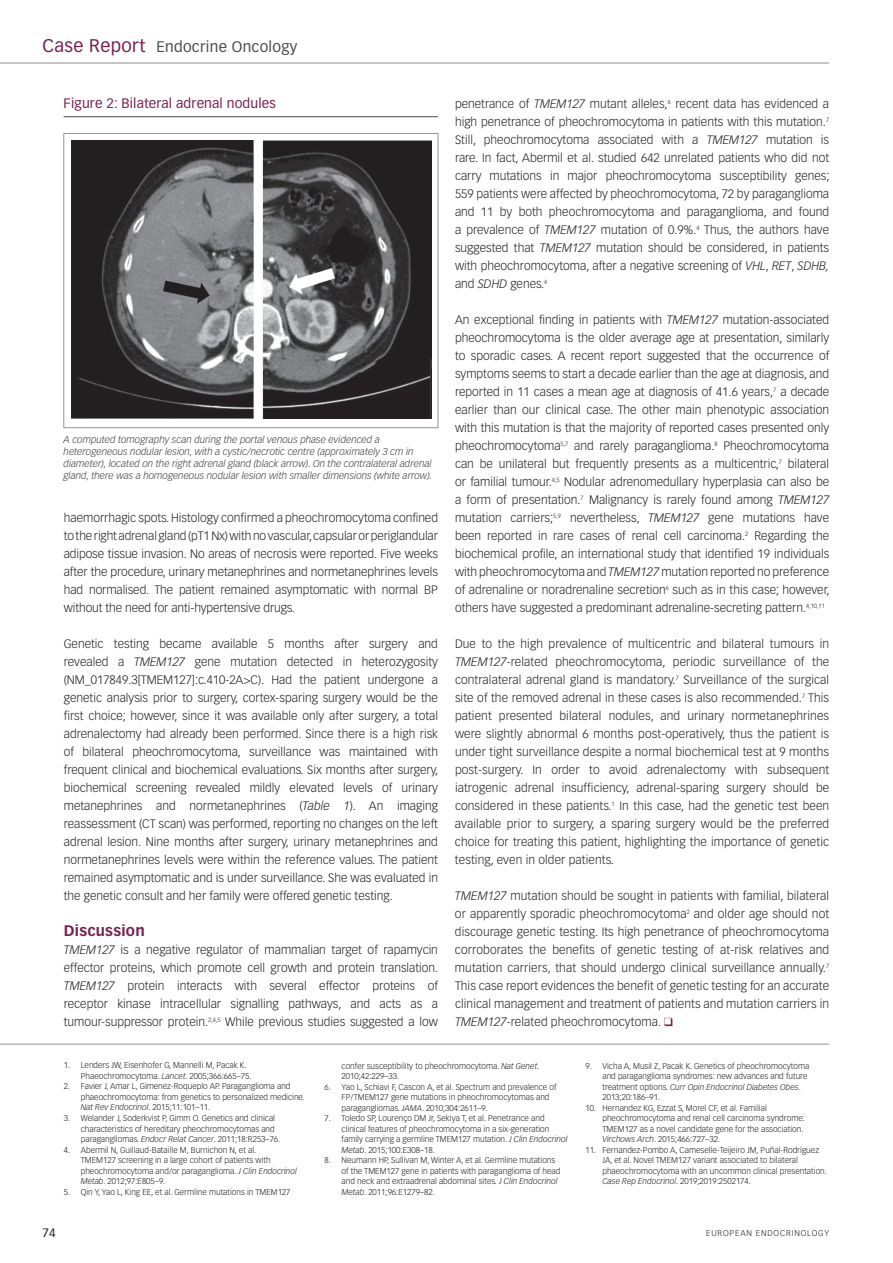
<style>
.page{position:relative;width:893px;height:1263px;background:#fff}
.page>*{position:absolute;margin:0;border:0;box-sizing:border-box;transform-origin:0 0}
.t1{font:15px "Vectora LT Std";letter-spacing:.02em;color:#4b4c4d}
.t2{font:700 15px "Vectora LT Std";letter-spacing:.02em;color:#7b1f4f}
.t3{font:13.5px "Vectora LT Std";letter-spacing:.01em;color:#7b1f4f}
.t4{font:300 12px/18px "Vectora LT Std";color:#231f20;text-align:justify}
.t5{font:12px "Vectora LT Std";color:#231f20}
.t6{font:italic 300 9.75px/12px "Vectora LT Std";color:#3e3e3f}
.t7{font:300 8.25px/10.5px "Vectora LT Std";color:#231f20}
.t8{font:300 8.25px "Vectora LT Std";letter-spacing:.1em;color:#231f20}
.s1{font-size:18px;color:#7b1f4f}
.s2{font-style:italic}
</style>
<div class="page">
<hr style="left:0;top:63px;width:829px;height:1px;background:#231f20">
<svg style="left:664px;top:1018px;width:8px;height:8px"></svg>
<hr style="left:0;top:1044px;width:829px;height:1px;background:#231f20">
<hr style="left:64px;top:116px;width:374px;height:1px;background:#4b4c4d">
<img style="left:71px;top:141px;width:360px;height:278px">
<div style="left:64px;top:133px;width:374px;height:295px;border:1px solid #939598"></div>
<p class="t1" style="left:43px;top:38px;width:256px"><span class="s1">Case Report</span> Endocrine Oncology</p>
<p class="t3" style="left:64px;top:95px;width:214px">Figure 2: Bilateral adrenal nodules</p>
<p class="t6" style="left:64px;top:434px;width:370px">A computed tomography scan during the portal venous phase evidenced a heterogeneous nodular lesion, with a cystic/necrotic centre (approximately 3 cm in diameter), located on the right adrenal gland (black arrow). On the contralateral adrenal gland, there was a homogeneous nodular lesion with smaller dimensions (white arrow).</p>
<p class="t4" style="left:64px;top:509px;width:376px">haemorrhagic spots. Histology confirmed a pheochromocytoma confined to the right adrenal gland (pT1 Nx) with no vascular, capsular or periglandular adipose tissue invasion. No areas of necrosis were reported. Five weeks after the procedure, urinary metanephrines and normetanephrines levels had normalised. The patient remained asymptomatic with normal BP without the need for anti-hypertensive drugs.</p>
<p class="t4" style="left:64px;top:635px;width:376px">Genetic testing became available 5 months after surgery and revealed a <span class="s2">TMEM127</span> gene mutation detected in heterozygosity (NM_017849.3[TMEM127]:c.410-2A&gt;C). Had the patient undergone a genetic analysis prior to surgery, cortex-sparing surgery would be the first choice; however, since it was available only after surgery, a total adrenalectomy had already been performed. Since there is a high risk of bilateral pheochromocytoma, surveillance was maintained with frequent clinical and biochemical evaluations. Six months after surgery, biochemical screening revealed mildly elevated levels of urinary metanephrines and normetanephrines (<span class="s2">Table 1</span>). An imaging reassessment (CT scan) was performed, reporting no changes on the left adrenal lesion. Nine months after surgery, urinary metanephrines and normetanephrines levels were within the reference values. The patient remained asymptomatic and is under surveillance. She was evaluated in the genetic consult and her family were offered genetic testing.</p>
<p class="t2" style="left:64px;top:922px;width:83px">Discussion</p>
<p class="t4" style="left:64px;top:941px;width:376px"><span class="s2">TMEM127</span> is a negative regulator of mammalian target of rapamycin effector proteins, which promote cell growth and protein translation.<br><span class="s2">TMEM127</span> protein interacts with several effector proteins of receptor kinase intracellular signalling pathways, and acts as a tumour-suppressor protein.<sup>2,4,5</sup> While previous studies suggested a low</p>
<p class="t4" style="left:455px;top:95px;width:376px">penetrance of <span class="s2">TMEM127</span> mutant alleles,<sup>6</sup> recent data has evidenced a high penetrance of pheochromocytoma in patients with this mutation.<sup>7<br></sup>Still, pheochromocytoma associated with a <span class="s2">TMEM127</span> mutation is rare. In fact, Abermil et al. studied 642 unrelated patients who did not carry mutations in major pheochromocytoma susceptibility genes; 559 patients were affected by pheochromocytoma, 72 by paraganglioma and 11 by both pheochromocytoma and paraganglioma, and found a prevalence of <span class="s2">TMEM127</span> mutation of 0.9%.<sup>4</sup> Thus, the authors have suggested that <span class="s2">TMEM127</span> mutation should be considered, in patients with pheochromocytoma, after a negative screening of <span class="s2">VHL</span>, <span class="s2">RET</span>, <span class="s2">SDHB, </span>and <span class="s2">SDHD</span> genes.<sup>4</sup></p>
<p class="t4" style="left:455px;top:311px;width:376px">An exceptional finding in patients with <span class="s2">TMEM127</span> mutation-associated pheochromocytoma is the older average age at presentation, similarly to sporadic cases. A recent report suggested that the occurrence of symptoms seems to start a decade earlier than the age at diagnosis, and reported in 11 cases a mean age at diagnosis of 41.6 years,<sup>7</sup> a decade earlier than our clinical case. The other main phenotypic association with this mutation is that the majority of reported cases presented only pheochromocytoma<sup>5,7</sup> and rarely paraganglioma.<sup>8</sup> Pheochromocytoma can be unilateral but frequently presents as a multicentric,<sup>7</sup> bilateral or familial tumour.<sup>4,5</sup> Nodular adrenomedullary hyperplasia can also be a form of presentation.<sup>7</sup> Malignancy is rarely found among <span class="s2">TMEM127 </span>mutation carriers;<sup>5,9</sup> nevertheless, <span class="s2">TMEM127</span> gene mutations have been reported in rare cases of renal cell carcinoma.<sup>2</sup> Regarding the biochemical profile, an international study that identified 19 individuals with pheochromocytoma and <span class="s2">TMEM127</span> mutation reported no preference of adrenaline or noradrenaline secretion<sup>6</sup> such as in this case; however, others have suggested a predominant adrenaline-secreting pattern.<sup>4,10,11</sup></p>
<p class="t4" style="left:455px;top:635px;width:376px">Due to the high prevalence of multicentric and bilateral tumours in <span class="s2">TMEM127</span>-related pheochromocytoma, periodic surveillance of the contralateral adrenal gland is mandatory.<sup>7</sup> Surveillance of the surgical site of the removed adrenal in these cases is also recommended.<sup>7</sup> This patient presented bilateral nodules, and urinary normetanephrines were slightly abnormal 6 months post-operatively, thus the patient is under tight surveillance despite a normal biochemical test at 9 months post-surgery. In order to avoid adrenalectomy with subsequent iatrogenic adrenal insufficiency, adrenal-sparing surgery should be considered in these patients.<sup>1</sup> In this case, had the genetic test been available prior to surgery, a sparing surgery would be the preferred choice for treating this patient, highlighting the importance of genetic testing, even in older patients.</p>
<p class="t4" style="left:455px;top:887px;width:376px"><span class="s2">TMEM127</span> mutation should be sought in patients with familial, bilateral or apparently sporadic pheochromocytoma<sup>2</sup> and older age should not discourage genetic testing. Its high penetrance of pheochromocytoma corroborates the benefits of genetic testing of at-risk relatives and mutation carriers, that should undergo clinical surveillance annually.<sup>7<br></sup>This case report evidences the benefit of genetic testing for an accurate clinical management and treatment of patients and mutation carriers in <span class="s2">TMEM127</span>-related pheochromocytoma.</p>
<p class="t7" style="left:81px;top:1060px;width:172px;text-indent:-17px">1. Lenders JW, Eisenhofer G, Mannelli M, Pacak K.<br>Phaeochromocytoma. <span class="s2">Lancet</span>. 2005;366:665–75.</p>
<p class="t7" style="left:81px;top:1081px;width:225px;text-indent:-17px">2. Favier J, Amar L, Gimenez-Roqueplo AP. Paraganglioma and phaeochromocytoma: from genetics to personalized medicine.<br><span class="s2">Nat Rev Endocrinol</span>. 2015;11:101–11.</p>
<p class="t7" style="left:81px;top:1113px;width:201px;text-indent:-17px">3. Welander J, Soderkvist P, Gimm O. Genetics and clinical characteristics of hereditary pheochromocytomas and paragangliomas. <span class="s2">Endocr Relat Cancer</span>. 2011;18:R253–76.</p>
<p class="t7" style="left:81px;top:1144px;width:218px;text-indent:-17px">4. Abermil N, Guillaud-Bataille M, Burnichon N, et al.<br>TMEM127 screening in a large cohort of patients with pheochromocytoma and/or paraganglioma. <span class="s2">J Clin Endocrinol Metab</span>. 2012;97:E805–9.</p>
<p class="t7" style="left:64px;top:1186px;width:228px">5. Qin Y, Yao L, King EE, et al. Germline mutations in TMEM127</p>
<p class="t7" style="left:342px;top:1060px;width:199px">confer susceptibility to pheochromocytoma. <span class="s2">Nat Genet</span>.<br>2010;42:229–33.</p>
<p class="t7" style="left:342px;top:1081px;width:216px;text-indent:-17px">6. Yao L, Schiavi F, Cascon A, et al. Spectrum and prevalence of<br>FP/TMEM127 gene mutations in pheochromocytomas and paragangliomas. <span class="s2">JAMA</span>. 2010;304:2611–9.</p>
<p class="t7" style="left:342px;top:1113px;width:227px;text-indent:-17px">7. Toledo SP, Lourenço DM Jr, Sekiya T, et al. Penetrance and clinical features of pheochromocytoma in a six-generation family carrying a germline TMEM127 mutation. <span class="s2">J Clin Endocrinol Metab</span>. 2015;100:E308–18.</p>
<p class="t7" style="left:342px;top:1155px;width:220px;text-indent:-17px">8. Neumann HP, Sullivan M, Winter A, et al. Germline mutations of the TMEM127 gene in patients with paraganglioma of head and neck and extraadrenal abdominal sites<span class="s2">. J Clin Endocrinol Metab</span>. 2011;96:E1279–82.</p>
<p class="t7" style="left:602px;top:1060px;width:208px;text-indent:-17px">9. Vicha A, Musil Z, Pacak K. Genetics of pheochromocytoma and paraganglioma syndromes: new advances and future treatment options. <span class="s2">Curr Opin Endocrinol Diabetes Obes</span>.<br>2013;20:186–91.</p>
<p class="t7" style="left:602px;top:1102px;width:204px;text-indent:-17px">10. Hernandez KG, Ezzat S, Morel CF, et al. Familial pheochromocytoma and renal cell carcinoma syndrome:<br>TMEM127 as a novel candidate gene for the association.<br><span class="s2">Virchows Arch</span>. 2015;466:727–32.</p>
<p class="t7" style="left:602px;top:1144px;width:226px;text-indent:-17px">11. Fernandez-Pombo A, Cameselle-Teijeiro JM, Puñal-Rodríguez JA, et al. Novel TMEM127 variant associated to bilateral phaeochromocytoma with an uncommon clinical presentation.<br><span class="s2">Case Rep Endocrinol</span>. 2019;2019:2502174.</p>
<p class="t5" style="left:43px;top:1226px;width:15px">74</p>
<p class="t8" style="left:706px;top:1228px;width:125px">EUROPEAN ENDOCRINOLOGY</p>
</div>
